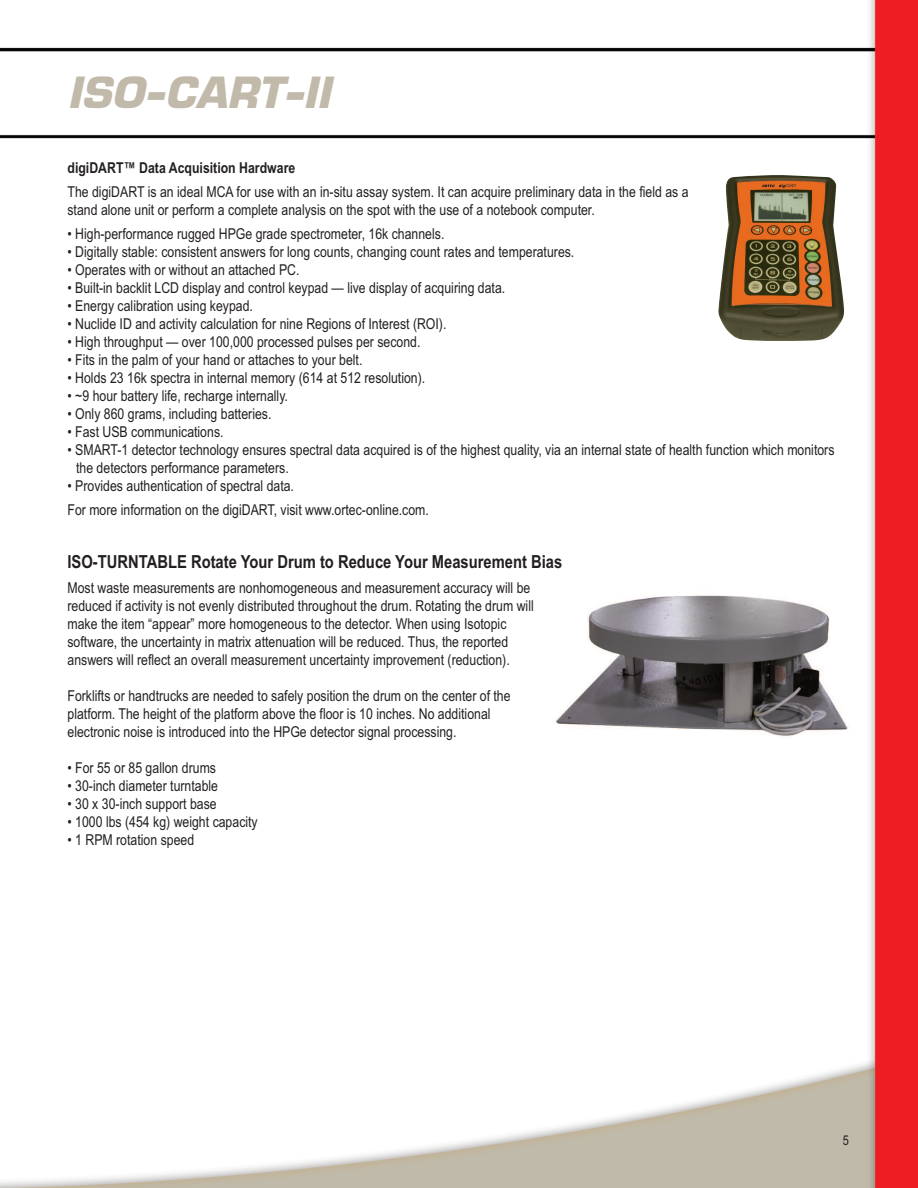
<style>
.page{position:relative;width:918px;height:1188px;background:#fff}
.page>*{position:absolute;margin:0;border:0;box-sizing:border-box;transform-origin:0 0}
.t1{font:45px "EGG Eurostile";color:#c1baaa}
.t2{font:700 18px "Arial Narrow";color:#231f20}
.t3{font:15px/18px "Arial Narrow";color:#231f20}
.t4{font:700 15px "Arial Narrow";color:#231f20}
.t5{font:13.5px "Arial Narrow";color:#231f20}
</style>
<div class="page">
<img style="left:0;top:0;width:918px;height:1188px">
<img style="left:718px;top:175px;width:126px;height:166px">
<img style="left:552px;top:584px;width:298px;height:157px">
<h1 class="t1" style="left:68px;top:66px;width:264px">ISO-CART-II</h1>
<p class="t4" style="left:68px;top:159px;width:229px">digiDART™ Data Acquisition Hardware</p>
<p class="t3" style="left:68px;top:183px;width:623px">The digiDART is an ideal MCA for use with an in-situ assay system. It can acquire preliminary data in the field as a stand alone unit or perform a complete analysis on the spot with the use of a notebook computer.</p>
<p class="t3" style="left:68px;top:225px;width:378px">• High-performance rugged HPGe grade spectrometer, 16k channels.</p>
<p class="t3" style="left:68px;top:243px;width:508px">• Digitally stable: consistent answers for long counts, changing count rates and temperatures.</p>
<p class="t3" style="left:68px;top:261px;width:234px">• Operates with or without an attached PC.</p>
<p class="t3" style="left:68px;top:279px;width:439px">• Built-in backlit LCD display and control keypad — live display of acquiring data.</p>
<p class="t3" style="left:68px;top:297px;width:187px">• Energy calibration using keypad.</p>
<p class="t3" style="left:68px;top:315px;width:380px">• Nuclide ID and activity calculation for nine Regions of Interest (ROI).</p>
<p class="t3" style="left:68px;top:333px;width:355px">• High throughput — over 100,000 processed pulses per second.</p>
<p class="t3" style="left:68px;top:351px;width:296px">• Fits in the palm of your hand or attaches to your belt.</p>
<p class="t3" style="left:68px;top:369px;width:359px">• Holds 23 16k spectra in internal memory (614 at 512 resolution).</p>
<p class="t3" style="left:68px;top:387px;width:222px">• ~9 hour battery life, recharge internally.</p>
<p class="t3" style="left:68px;top:405px;width:205px">• Only 860 grams, including batteries.</p>
<p class="t3" style="left:68px;top:423px;width:158px">• Fast USB communications.</p>
<p class="t3" style="left:76px;top:441px;width:760px;text-indent:-9px">• SMART-1 detector technology ensures spectral data acquired is of the highest quality, via an internal state of health function which monitors the detectors performance parameters.</p>
<p class="t3" style="left:68px;top:474px;width:363px;line-height:24px">• Provides authentication of spectral data.<br>For more information on the digiDART, visit www.ortec-online.com.</p>
<p class="t2" style="left:68px;top:551px;width:496px">ISO-TURNTABLE Rotate Your Drum to Reduce Your Measurement Bias</p>
<p class="t3" style="left:68px;top:579px;width:468px">Most waste measurements are nonhomogeneous and measurement accuracy will be reduced if activity is not evenly distributed throughout the drum. Rotating the drum will make the item “appear” more homogeneous to the detector. When using Isotopic software, the uncertainty in matrix attenuation will be reduced. Thus, the reported answers will reflect an overall measurement uncertainty improvement (reduction).</p>
<p class="t3" style="left:68px;top:687px;width:445px">Forklifts or handtrucks are needed to safely position the drum on the center of the platform. The height of the platform above the floor is 10 inches. No additional electronic noise is introduced into the HPGe detector signal processing.</p>
<p class="t3" style="left:68px;top:759px;width:150px">• For 55 or 85 gallon drums</p>
<p class="t3" style="left:68px;top:777px;width:152px">• 30-inch diameter turntable</p>
<p class="t3" style="left:68px;top:795px;width:151px">• 30 x 30-inch support base</p>
<p class="t3" style="left:68px;top:813px;width:192px">• 1000 lbs (454 kg) weight capacity</p>
<p class="t3" style="left:67px;top:831px;width:128px">• 1 RPM rotation speed</p>
<p class="t5" style="left:843px;top:1133px;width:8px">5</p>
</div>
